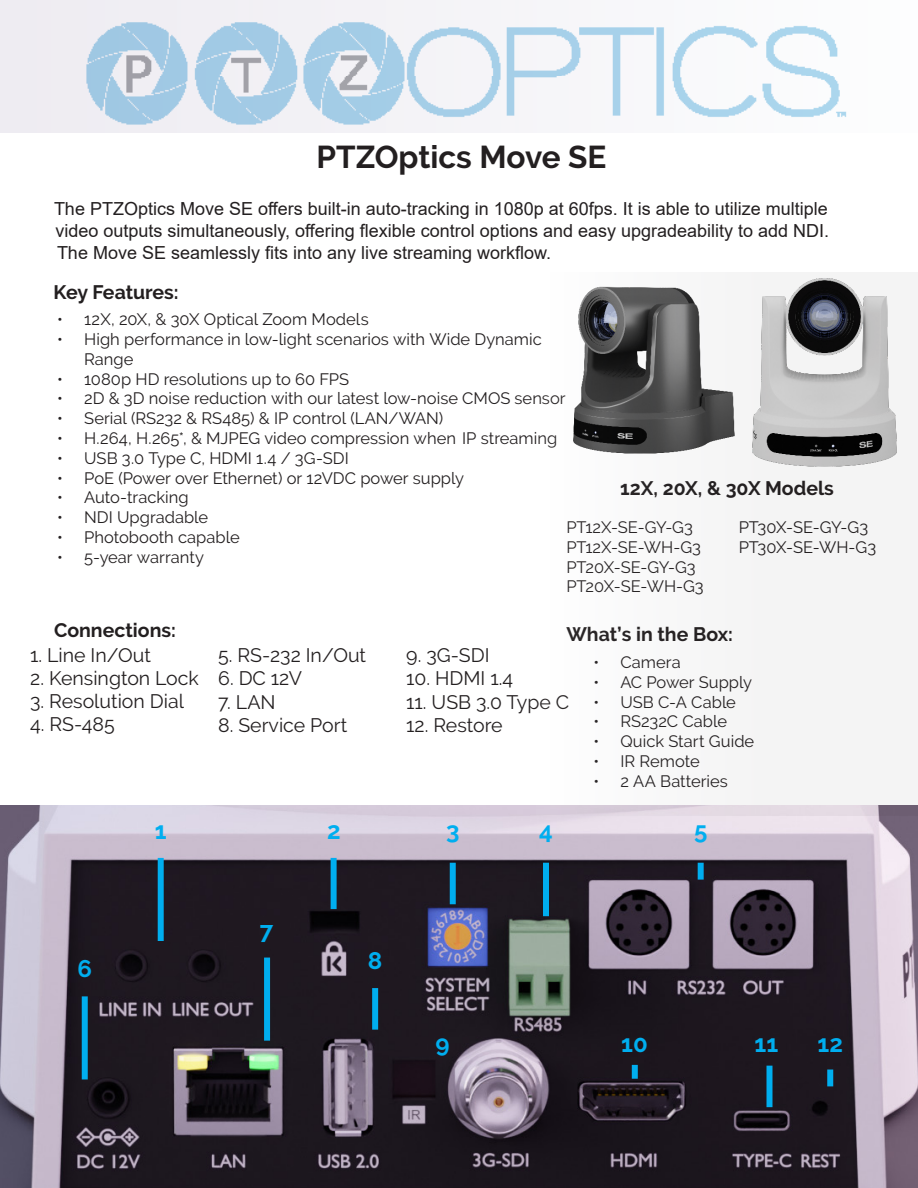
<style>
.page{position:relative;width:918px;height:1188px;background:#fff}
.page>*{position:absolute;margin:0;border:0;box-sizing:border-box;transform-origin:0 0}
.t1{font:700 31.5px "Raleway";color:#231f20}
.t2{font:700 24px "Raleway";color:#00aeef}
.Body{font:19.5px "Raleway";color:#231f20}
.Body-2{font:700 19.5px "Raleway";color:#231f20}
.Body-3{font:18px/21.6px "Arial";color:#231f20;text-align:justify}
.t3{font:16.5px/19.8px "Raleway";color:#231f20}
</style>
<div class="page">
<img style="left:0;top:806px;width:918px;height:382px">
<div style="left:82px;top:996px;width:6px;height:83px;background:#00aeef"></div>
<div style="left:331px;top:858px;width:6px;height:51px;background:#00aeef"></div>
<div style="left:450px;top:863px;width:6px;height:41px;background:#00aeef"></div>
<div style="left:543px;top:863px;width:6px;height:53px;background:#00aeef"></div>
<div style="left:698px;top:863px;width:6px;height:17px;background:#00aeef"></div>
<div style="left:827px;top:1070px;width:6px;height:16px;background:#00aeef"></div>
<div style="left:264px;top:958px;width:6px;height:83px;background:#00aeef"></div>
<div style="left:372px;top:988px;width:6px;height:42px;background:#00aeef"></div>
<div style="left:632px;top:1065px;width:6px;height:14px;background:#00aeef"></div>
<div style="left:766px;top:1066px;width:6px;height:41px;background:#00aeef"></div>
<div style="left:158px;top:858px;width:6px;height:83px;background:#00aeef"></div>
<svg style="left:536px;top:272px;width:382px;height:543px"></svg>
<svg style="left:0;top:0;width:847px;height:133px"></svg>
<p class="t1" style="left:317px;top:139px;width:291px">PTZOptics Move SE</p>
<p class="Body-3" style="left:54px;top:198px;width:777px">The PTZOptics Move SE offers built-in auto-tracking in 1080p at 60fps. It is able to utilize multiple video outputs simultaneously, offering flexible control options and easy upgradeability to add NDI.<br>The Move SE seamlessly fits into any live streaming workflow.</p>
<p class="Body-2" style="left:54px;top:281px;width:126px">Key Features:</p>
<p class="t3" style="left:57px;top:309px;width:313px">• 12X, 20X, &amp; 30X Optical Zoom Models</p>
<p class="t3" style="left:84px;top:329px;width:459px;text-indent:-27px">• High performance in low-light scenarios with Wide Dynamic<br>Range</p>
<p class="t3" style="left:57px;top:369px;width:294px">• 1080p HD resolutions up to 60 FPS</p>
<p class="t3" style="left:57px;top:389px;width:510px">• 2D &amp; 3D noise reduction with our latest low-noise CMOS sensor</p>
<p class="t3" style="left:57px;top:408px;width:387px">• Serial (RS232 &amp; RS485) &amp; IP control (LAN/WAN)</p>
<p class="t3" style="left:57px;top:428px;width:502px">• H.264, H.265*, &amp; MJPEG video compression when IP streaming</p>
<p class="t3" style="left:57px;top:448px;width:293px">• USB 3.0 Type C, HDMI 1.4 / 3G-SDI</p>
<p class="t3" style="left:57px;top:468px;width:408px">• PoE (Power over Ethernet) or 12VDC power supply</p>
<p class="t3" style="left:57px;top:488px;width:133px">• Auto-tracking</p>
<p class="t3" style="left:57px;top:507px;width:152px">• NDI Upgradable</p>
<p class="t3" style="left:57px;top:527px;width:184px">• Photobooth capable</p>
<p class="t3" style="left:57px;top:547px;width:148px">• 5-year warranty</p>
<p class="Body-2" style="left:620px;top:477px;width:215px">12X, 20X, &amp; 30X Models</p>
<p class="t3" style="left:566px;top:517px;width:128px">PT12X-SE-GY-G3</p>
<p class="t3" style="left:566px;top:537px;width:136px">PT12X-SE-WH-G3</p>
<p class="t3" style="left:566px;top:557px;width:131px">PT20X-SE-GY-G3</p>
<p class="t3" style="left:566px;top:577px;width:139px">PT20X-SE-WH-G3</p>
<p class="t3" style="left:739px;top:517px;width:131px">PT30X-SE-GY-G3</p>
<p class="t3" style="left:739px;top:537px;width:139px">PT30X-SE-WH-G3</p>
<p class="Body-2" style="left:54px;top:619px;width:123px">Connections:</p>
<p class="Body" style="left:30px;top:644px;width:122px">1. Line In/Out</p>
<p class="Body" style="left:30px;top:667px;width:170px">2. Kensington Lock</p>
<p class="Body" style="left:30px;top:690px;width:155px">3. Resolution Dial</p>
<p class="Body" style="left:30px;top:713px;width:86px">4. RS-485</p>
<p class="Body" style="left:218px;top:644px;width:149px">5. RS-232 In/Out</p>
<p class="Body" style="left:218px;top:667px;width:85px">6. DC 12V</p>
<p class="Body" style="left:218px;top:691px;width:59px">7. LAN</p>
<p class="Body" style="left:218px;top:714px;width:130px">8. Service Port</p>
<p class="Body-2" style="left:566px;top:623px;width:168px">What’s in the Box:</p>
<p class="t3" style="left:593px;top:652px;width:89px">• Camera</p>
<p class="t3" style="left:593px;top:672px;width:160px">• AC Power Supply</p>
<p class="t3" style="left:593px;top:692px;width:144px">• USB C-A Cable</p>
<p class="t3" style="left:593px;top:712px;width:135px">• RS232C Cable</p>
<p class="t3" style="left:593px;top:731px;width:162px">• Quick Start Guide</p>
<p class="t3" style="left:593px;top:751px;width:108px">• IR Remote</p>
<p class="t3" style="left:593px;top:771px;width:136px">• 2 AA Batteries</p>
<p class="Body" style="left:406px;top:644px;width:85px">9. 3G-SDI</p>
<p class="Body" style="left:406px;top:667px;width:108px">10. HDMI 1.4</p>
<p class="Body" style="left:406px;top:691px;width:165px">11. USB 3.0 Type C</p>
<p class="Body" style="left:406px;top:714px;width:98px">12. Restore</p>
<p class="t2" style="left:155px;top:817px;width:13px">1</p>
<p class="t2" style="left:327px;top:817px;width:15px">2</p>
<p class="t2" style="left:446px;top:817px;width:15px">3</p>
<p class="t2" style="left:539px;top:817px;width:15px">4</p>
<p class="t2" style="left:694px;top:817px;width:15px">5</p>
<p class="t2" style="left:77px;top:955px;width:16px">6</p>
<p class="t2" style="left:260px;top:916px;width:15px">7</p>
<p class="t2" style="left:368px;top:946px;width:16px">8</p>
<p class="t2" style="left:436px;top:1030px;width:16px">9</p>
<p class="t2" style="left:621px;top:1030px;width:28px">10</p>
<p class="t2" style="left:818px;top:1030px;width:27px">12</p>
<p class="t2" style="left:755px;top:1030px;width:25px">11</p>
</div>
